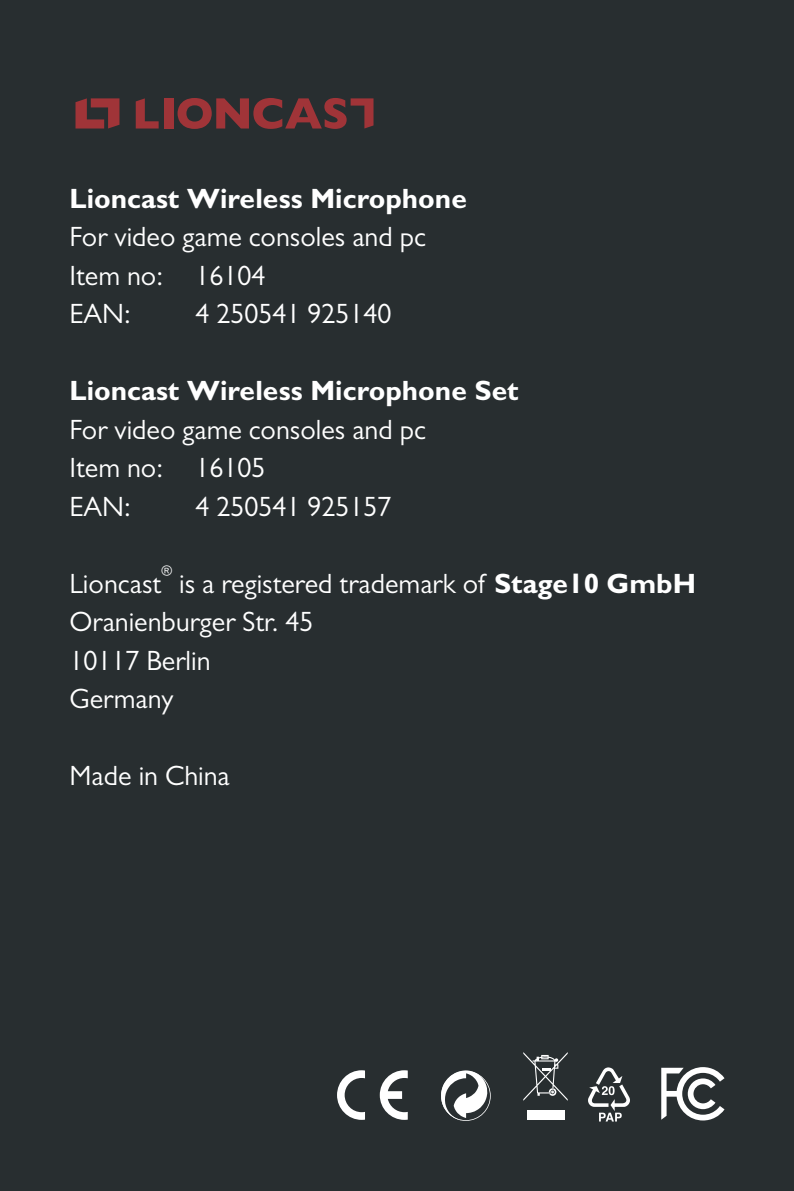
<style>
.page{position:relative;width:794px;height:1191px;background:#282e30}
.page>*{position:absolute;margin:0;border:0;box-sizing:border-box;transform-origin:0 0}
.t1{font:28px/38.5px "Gill Sans MT Pro";color:#fff}
.t2{font:700 28px "Gill Sans MT Pro";color:#fff}
.t3{font:14px "Gill Sans MT Pro";color:#fff}
.s1{font-weight:700}
</style>
<div class="page">
<svg style="left:136px;top:98px;width:23px;height:30px"></svg>
<div style="left:164px;top:98px;width:9px;height:30px;background:#a03438"></div>
<svg style="left:178px;top:98px;width:195px;height:31px"></svg>
<svg style="left:75px;top:98px;width:44px;height:30px"></svg>
<svg style="left:337px;top:1070px;width:28px;height:49px"></svg>
<svg style="left:380px;top:1070px;width:28px;height:49px"></svg>
<div style="left:526px;top:1110px;width:38px;height:9px;background:#fff"></div>
<svg style="left:523px;top:1052px;width:44px;height:48px"></svg>
<svg style="left:588px;top:1067px;width:42px;height:54px"></svg>
<svg style="left:441px;top:1070px;width:50px;height:50px"></svg>
<svg style="left:661px;top:1067px;width:63px;height:53px"></svg>
<p class="t2" style="left:69px;top:181px;width:399px">Lioncast Wireless Microphone</p>
<p class="t1" style="left:69px;top:217px;width:358px">For video game consoles and pc<br>Item no: 16104<br>EAN:</p>
<p class="t1" style="left:195px;top:294px;width:197px">4 250541 925140</p>
<p class="t2" style="left:69px;top:373px;width:451px">Lioncast Wireless Microphone Set</p>
<p class="t1" style="left:69px;top:410px;width:358px">For video game consoles and pc<br>Item no: 16105<br>EAN:</p>
<p class="t1" style="left:195px;top:487px;width:197px">4 250541 925157</p>
<p class="t3" style="left:161px;top:562px;width:12px">®</p>
<p class="t1" style="left:69px;top:564px;width:628px;text-indent:110px">is a registered trademark of <span class="s1">Stage10 GmbH<br></span>Oranienburger Str. 45<br>10117 Berlin<br>Germany</p>
<p class="t1" style="left:69px;top:564px;width:93px">Lioncast</p>
<p class="t1" style="left:69px;top:756px;width:162px">Made in China</p>
</div>
